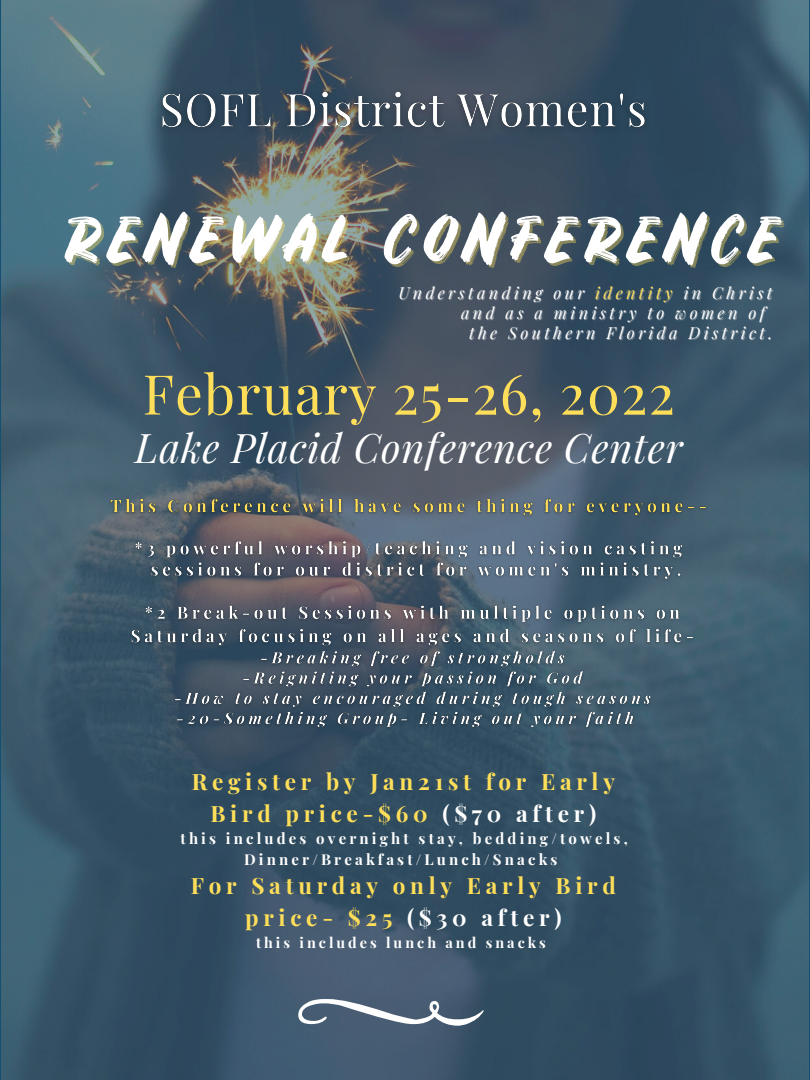
<style>
.page{position:relative;width:810px;height:1080px;background:#fff}
.page>*{position:absolute;margin:0;border:0;box-sizing:border-box;transform-origin:0 0}
.t1{font:60.56px "Rustico";letter-spacing:.13em;color:#fff}
.t2{font:55px "Playfair Display";letter-spacing:.02em;color:#ffde59}
.t3{font:italic 40px "Playfair Display";letter-spacing:.02em;color:#fff}
.t4{font:700 22.5px/31.4px "Playfair Display";letter-spacing:.21em;color:#ffde59;text-align:center}
.t5{font:italic 16.31px "Playfair Display";letter-spacing:.205em;color:#fff}
.t6{font:700 15px/20.6px "Playfair Display";letter-spacing:.21em;color:#fff;text-align:center}
.t7{font:700 14.38px "Playfair Display";letter-spacing:.21em;color:#fff}
.s1{color:#ffde59}
.s2{color:rgb(255 255 255/.4)}
.s3{color:#fff}
</style>
<div class="page">
<img style="left:2px;top:0;width:806px;height:1080px">
<img style="left:137px;top:68px;width:534px;height:82px">
<svg style="left:299px;top:999px;width:184px;height:27px"></svg>
<img style="left:105px;top:469px;width:618px;height:288px">
<p class="t1" style="left:65px;top:202px;width:716px">RENEWAL CONFERENCE</p>
<p class="t5" style="left:398px;top:281px;width:376px">Understanding our <span class="s1">identity</span> in Christ</p>
<p class="t5" style="left:461px;top:302px;width:305px">and as a ministry to women of</p>
<p class="t5" style="left:470px;top:322px;width:304px"><span class="s2">the</span> Southern Florida District.</p>
<p class="t2" style="left:143px;top:355px;width:534px">February 25-26, 2022</p>
<p class="t3" style="left:135px;top:420px;width:549px">Lake Placid Conference Center</p>
<p class="t4" style="left:192px;top:765px;width:425px">Register by Jan21st for Early<br>Bird price-$60 <span class="s3">($70 after)</span></p>
<p class="t6" style="left:181px;top:828px;width:449px">this includes overnight stay, bedding/towels,<br>Dinner/Breakfast/Lunch/Snacks</p>
<p class="t4" style="left:191px;top:869px;width:427px">For Saturday only Early Bird price- $25 <span class="s3">($30 after)</span></p>
<p class="t7" style="left:256px;top:932px;width:291px">this includes lunch and snacks</p>
</div>
